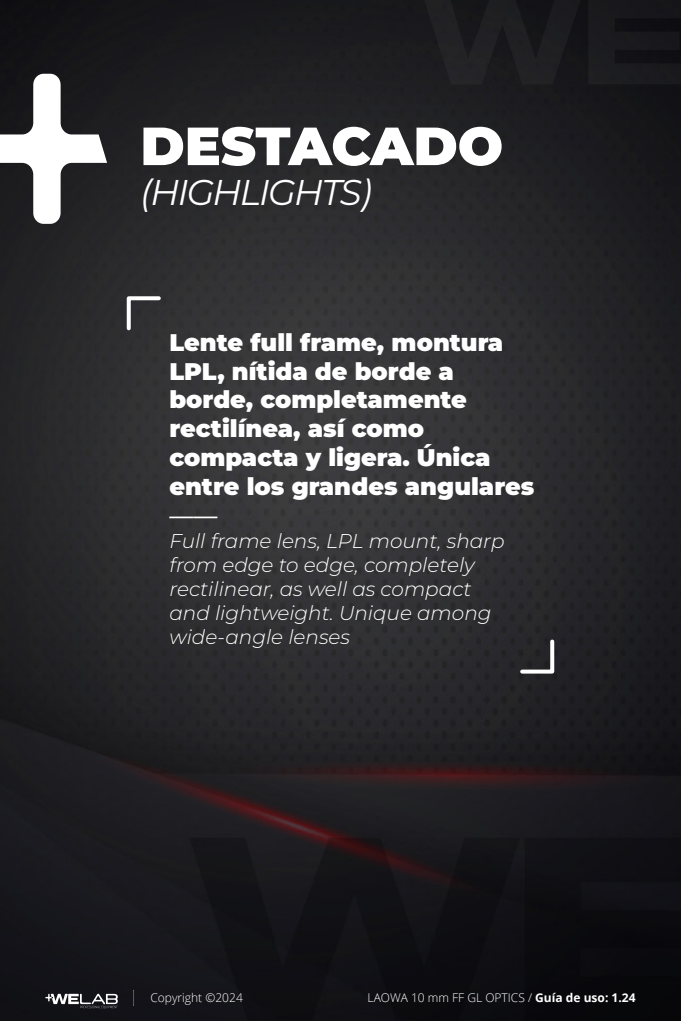
<style>
.page{position:relative;width:681px;height:1021px;background:#fff}
.page>*{position:absolute;margin:0;border:0;box-sizing:border-box;transform-origin:0 0}
.t1{font:900 53.6px "Montserrat";letter-spacing:-.005em;color:#fff}
.t2{font:italic 35.6px "Montserrat";letter-spacing:-.05em;color:#fff}
.t3{font:900 24px/28.8px "Montserrat";color:#fff}
.t4{font:500 24px "Montserrat";color:#fff}
.t5{font:italic 300 20px/24px "Montserrat";color:#fff}
.t6{font:300 12px "Open Sans";color:#fff}
.s1{font-weight:700}
</style>
<div class="page">
<img style="left:0;top:0;width:680px;height:1020px">
<svg style="left:45px;top:993px;width:73px;height:15px"></svg>
<svg style="left:133px;top:990px;width:1px;height:15px"></svg>
<svg style="left:0;top:74px;width:107px;height:150px"></svg>
<svg style="left:518px;top:637px;width:38px;height:38px"></svg>
<svg style="left:125px;top:294px;width:38px;height:38px"></svg>
<h1 class="t1" style="left:140px;top:115px;width:364px">DESTACADO</h1>
<h2 class="t2" style="left:140px;top:168px;width:233px">(HIGHLIGHTS)</h2>
<p class="t3" style="left:169px;top:328px;width:366px">Lente full frame, montura<br>LPL, nítida de borde a borde, completamente rectilínea, así como compacta y ligera. Única entre los grandes angulares</p>
<p class="t4" style="left:169px;top:499px;width:49px">―—</p>
<p class="t5" style="left:169px;top:530px;width:336px">Full frame lens, LPL mount, sharp from edge to edge, completely rectilinear, as well as compact and lightweight. Unique among wide-angle lenses</p>
<p class="t6" style="left:150px;top:989px;width:94px">Copyright ©2024</p>
<p class="t6" style="left:367px;top:989px;width:269px">LAOWA 10 mm FF GL OPTICS / <span class="s1">Guía de uso: 1.24</span></p>
</div>
